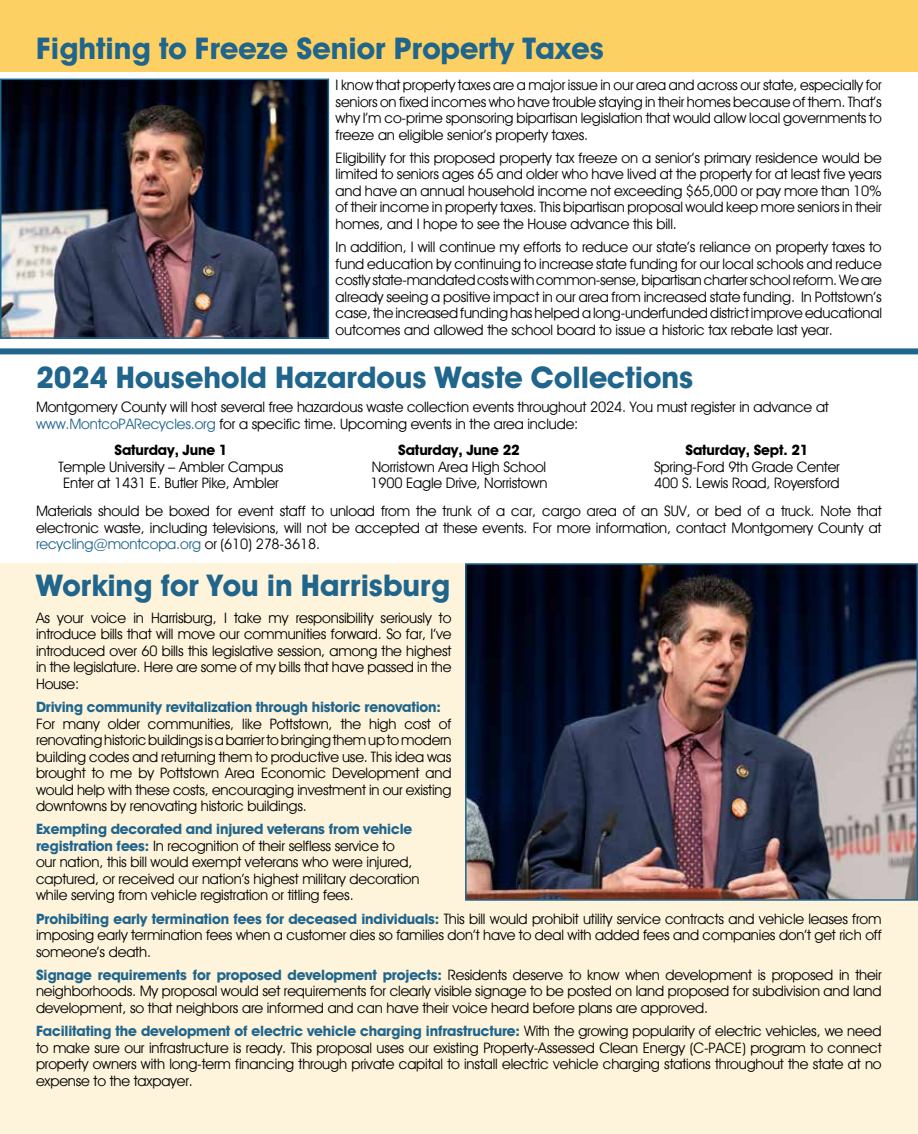
<style>
.page{position:relative;width:918px;height:1134px;background:#fff}
.page>*{position:absolute;margin:0;border:0;box-sizing:border-box;transform-origin:0 0}
.t1{font:30px "Avant Guard Bold SWFTE";color:#20658c}
.t2{font:14.4px/16.5px "Avant Guard Regular SWFTE";letter-spacing:-.01em;color:#000;text-align:justify}
.t3{font:14.4px "Avant Guard Bold SWFTE";letter-spacing:-.01em;color:#20658c}
.t4{font:14.4px "Avant Guard Bold SWFTE";letter-spacing:-.01em;color:#000}
.s1{color:#20658c}
.s2{font-family:"Avant Guard Bold SWFTE";color:#20658c}
.s3{font-family:"Avant Guard Regular SWFTE";color:#000}
</style>
<div class="page">
<div style="left:0;top:0;width:918px;height:71px;background:#fcd063"></div>
<div style="left:0;top:348px;width:918px;height:6px;background:#20658c"></div>
<hr style="left:0;top:0;width:1px;height:611px;background:#20658c">
<img style="left:3px;top:82px;width:323px;height:254px">
<div style="left:0;top:79px;width:329px;height:260px;border:2px solid #20658c"></div>
<div style="left:0;top:563px;width:918px;height:571px;background:#fef4dc"></div>
<img style="left:468px;top:566px;width:447px;height:332px">
<div style="left:465px;top:563px;width:453px;height:338px;border:2px solid #20658c"></div>
<h1 class="t1" style="left:36px;top:30px;width:569px">Fighting to Freeze Senior Property Taxes</h1>
<p class="t2" style="left:336px;top:77px;width:548px">I know that property taxes are a major issue in our area and across our state, especially for seniors on fixed incomes who have trouble staying in their homes because of them. That’s why I’m co-prime sponsoring bipartisan legislation that would allow local governments to freeze an eligible senior’s property taxes.</p>
<p class="t2" style="left:336px;top:149px;width:548px">Eligibility for this proposed property tax freeze on a senior’s primary residence would be limited to seniors ages 65 and older who have lived at the property for at least five years and have an annual household income not exceeding $65,000 or pay more than 10% of their income in property taxes. This bipartisan proposal would keep more seniors in their homes, and I hope to see the House advance this bill.</p>
<p class="t2" style="left:336px;top:239px;width:548px">In addition, I will continue my efforts to reduce our state’s reliance on property taxes to fund education by continuing to increase state funding for our local schools and reduce costly state-mandated costs with common-sense, bipartisan charter school reform. We are already seeing a positive impact in our area from increased state funding. In Pottstown’s case, the increased funding has helped a long-underfunded district improve educational outcomes and allowed the school board to issue a historic tax rebate last year.</p>
<h1 class="t1" style="left:36px;top:358px;width:659px">2024 Household Hazardous Waste Collections</h1>
<p class="t2" style="left:36px;top:399px;width:794px">Montgomery County will host several free hazardous waste collection events throughout 2024. You must register in advance at <span class="s1">www.MontcoPARecycles.org</span> for a specific time. Upcoming events in the area include:</p>
<p class="t4" style="left:114px;top:441px;width:115px">Saturday, June 1</p>
<p class="t2" style="left:58px;top:458px;width:227px;text-align:center">Temple University – Ambler Campus<br>Enter at 1431 E. Butler Pike, Ambler</p>
<p class="t4" style="left:686px;top:441px;width:124px">Saturday, Sept. 21</p>
<p class="t2" style="left:654px;top:458px;width:187px">Spring-Ford 9th Grade Center<br>400 S. Lewis Road, Royersford</p>
<p class="t2" style="left:36px;top:503px;width:847px">Materials should be boxed for event staff to unload from the trunk of a car, cargo area of an SUV, or bed of a truck. Note that electronic waste, including televisions, will not be accepted at these events. For more information, contact Montgomery County at <span class="s1">recycling@montcopa.org</span> or (610) 278-3618.</p>
<h1 class="t1" style="left:36px;top:567px;width:416px">Working for You in Harrisburg</h1>
<p class="t2" style="left:36px;top:609px;width:417px">As your voice in Harrisburg, I take my responsibility seriously to introduce bills that will move our communities forward. So far, I’ve introduced over 60 bills this legislative session, among the highest in the legislature. Here are some of my bills that have passed in the House:</p>
<p class="t3" style="left:36px;top:698px;width:407px">Driving community revitalization through historic renovation:</p>
<p class="t2" style="left:36px;top:715px;width:417px">For many older communities, like Pottstown, the high cost of renovating historic buildings is a barrier to bringing them up to modern building codes and returning them to productive use. This idea was brought to me by Pottstown Area Economic Development and would help with these costs, encouraging investment in our existing downtowns by renovating historic buildings.</p>
<p class="t3" style="left:36px;top:820px;width:378px">Exempting decorated and injured veterans from vehicle</p>
<p class="t2" style="left:36px;top:837px;width:385px;text-align:left"><span class="s2">registration fees:</span> In recognition of their selfless service to<br>our nation, this bill would exempt veterans who were injured, captured, or received our nation’s highest military decoration while serving from vehicle registration or titling fees.</p>
<p class="t2" style="left:36px;top:910px;width:847px"><span class="s2">Prohibiting early termination fees for deceased individuals:</span> This bill would prohibit utility service contracts and vehicle leases from imposing early termination fees when a customer dies so families don’t have to deal with added fees and companies don’t get rich off someone’s death.</p>
<p class="t2" style="left:36px;top:966px;width:847px"><span class="s2">Signage requirements for proposed development projects:</span> Residents deserve to know when development is proposed in their neighborhoods. My proposal would set requirements for clearly visible signage to be posted on land proposed for subdivision and land development, so that neighbors are informed and can have their voice heard before plans are approved.</p>
<p class="t3" style="left:36px;top:1022px;width:847px">Facilitating the development of electric vehicle charging infrastructure: <span class="s3">With the growing popularity of electric vehicles, we need</span></p>
<p class="t2" style="left:36px;top:1039px;width:847px">to make sure our infrastructure is ready. This proposal uses our existing Property-Assessed Clean Energy (C-PACE) program to connect property owners with long-term financing through private capital to install electric vehicle charging stations throughout the state at no expense to the taxpayer.</p>
<p class="t4" style="left:398px;top:441px;width:123px">Saturday, June 22</p>
<p class="t2" style="left:370px;top:458px;width:178px">Norristown Area High School<br>1900 Eagle Drive, Norristown</p>
</div>
